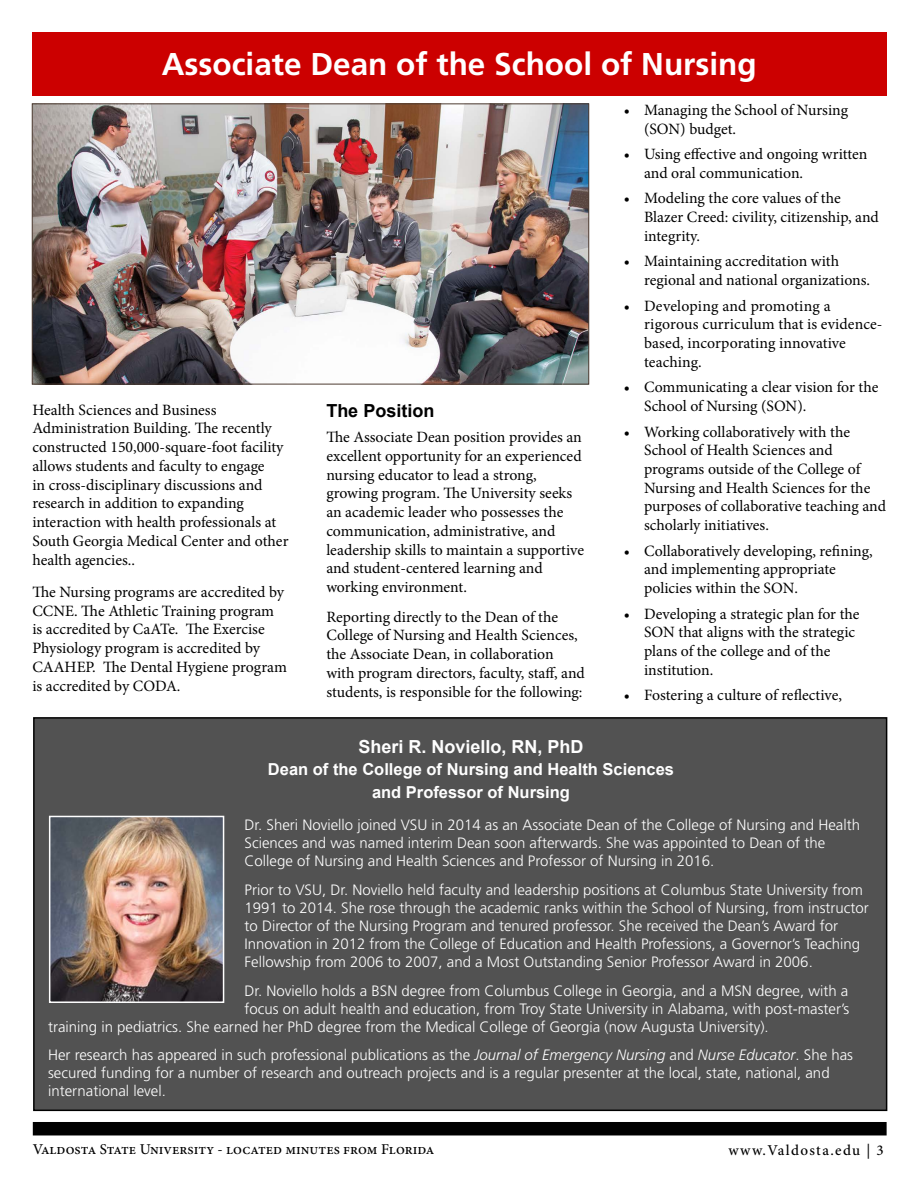
<style>
.page{position:relative;width:918px;height:1188px;background:#fff}
.page>*{position:absolute;margin:0;border:0;box-sizing:border-box;transform-origin:0 0}
.t1{font:700 31.5px "Frutiger";color:#fff}
.t2{font:700 18px "Arial";color:#fefefe}
.t3{font:700 18px "Arial";color:#000}
.t4{font:700 16.5px/22.5px "Arial";color:#fefefe;text-align:center}
.t5{font:15.75px/18.8px "Minion Pro";color:#000}
.t6{font:300 15px/18px "Frutiger";color:#fefefe}
.t7{font:500 15px "Minion Pro";color:#000}
.s1{font-style:italic}
</style>
<div class="page">
<img style="left:34px;top:105px;width:553px;height:277px">
<div style="left:32px;top:103px;width:557px;height:281px;border:1px solid #4e3c32"></div>
<div style="left:33px;top:1122px;width:854px;height:13px;background:#000"></div>
<div style="left:34px;top:718px;width:853px;height:392px;background:#525252"></div>
<div style="left:33px;top:717px;width:854px;height:394px;border:2px solid #000"></div>
<img style="left:52px;top:819px;width:169px;height:181px">
<div style="left:49px;top:816px;width:175px;height:187px;border:2px solid #fff"></div>
<div style="left:32px;top:32px;width:855px;height:64px;background:#c00"></div>
<h1 class="t1" style="left:162px;top:46px;width:597px">Associate Dean of the School of Nursing</h1>
<p class="t5" style="left:32px;top:400px;width:258px">Health Sciences and Business Administration Building. The recently constructed 150,000-square-foot facility allows students and faculty to engage<br>in cross-disciplinary discussions and research in addition to expanding interaction with health professionals at South Georgia Medical Center and other health agencies..</p>
<p class="t5" style="left:32px;top:583px;width:256px">The Nursing programs are accredited by CCNE. The Athletic Training program is accredited by CaATe. The Exercise Physiology program is accredited by CAAHEP. The Dental Hygiene program is accredited by CODA.</p>
<p class="t3" style="left:326px;top:398px;width:110px">The Position</p>
<p class="t5" style="left:326px;top:428px;width:259px">The Associate Dean position provides an excellent opportunity for an experienced nursing educator to lead a strong, growing program. The University seeks an academic leader who possesses the communication, administrative, and leadership skills to maintain a supportive and student-centered learning and working environment.</p>
<p class="t5" style="left:326px;top:607px;width:260px">Reporting directly to the Dean of the College of Nursing and Health Sciences, the Associate Dean, in collaboration with program directors, faculty, staff, and students, is responsible for the following:</p>
<p class="t5" style="left:644px;top:101px;width:206px;text-indent:-20px">• Managing the School of Nursing (SON) budget.</p>
<p class="t5" style="left:644px;top:145px;width:225px;text-indent:-20px">• Using effective and ongoing written and oral communication.</p>
<p class="t5" style="left:644px;top:189px;width:236px;text-indent:-20px">• Modeling the core values of the<br>Blazer Creed: civility, citizenship, and integrity.</p>
<p class="t5" style="left:644px;top:252px;width:228px;text-indent:-20px">• Maintaining accreditation with regional and national organizations.</p>
<p class="t5" style="left:644px;top:296px;width:240px;text-indent:-20px">• Developing and promoting a rigorous curriculum that is evidence&shy;based, incorporating innovative teaching.</p>
<p class="t5" style="left:644px;top:378px;width:236px;text-indent:-20px">• Communicating a clear vision for the<br>School of Nursing (SON).</p>
<p class="t5" style="left:644px;top:422px;width:243px;text-indent:-20px">• Working collaboratively with the School of Health Sciences and programs outside of the College of Nursing and Health Sciences for the purposes of collaborative teaching and scholarly initiatives.</p>
<p class="t5" style="left:644px;top:541px;width:230px;text-indent:-20px">• Collaboratively developing, refining, and implementing appropriate policies within the SON.</p>
<p class="t5" style="left:644px;top:604px;width:217px;text-indent:-20px">• Developing a strategic plan for the<br>SON that aligns with the strategic plans of the college and of the institution.</p>
<p class="t5" style="left:624px;top:686px;width:220px">• Fostering a culture of reflective,</p>
<p class="t2" style="left:359px;top:734px;width:227px">Sheri R. Noviello, RN, PhD</p>
<p class="t4" style="left:268px;top:759px;width:408px">Dean of the College of Nursing and Health Sciences and Professor of Nursing</p>
<p class="t6" style="left:245px;top:816px;width:617px">Dr. Sheri Noviello joined VSU in 2014 as an Associate Dean of the College of Nursing and Health<br>Sciences and was named interim Dean soon afterwards. She was appointed to Dean of the<br>College of Nursing and Health Sciences and Professor of Nursing in 2016.</p>
<p class="t6" style="left:245px;top:881px;width:626px">Prior to VSU, Dr. Noviello held faculty and leadership positions at Columbus State University from 1991 to 2014. She rose through the academic ranks within the School of Nursing, from instructor to Director of the Nursing Program and tenured professor. She received the Dean’s Award for Innovation in 2012 from the College of Education and Health Professions, a Governor’s Teaching Fellowship from 2006 to 2007, and a Most Outstanding Senior Professor Award in 2006.</p>
<p class="t6" style="left:245px;top:981px;width:605px">Dr. Noviello holds a BSN degree from Columbus College in Georgia, and a MSN degree, with a</p>
<p class="t6" style="left:245px;top:999px;width:606px">focus on adult health and education, from Troy State University in Alabama, with post-master’s</p>
<p class="t6" style="left:48px;top:1017px;width:722px">training in pediatrics. She earned her PhD degree from the Medical College of Georgia (now Augusta University).</p>
<p class="t6" style="left:48px;top:1046px;width:806px">Her research has appeared in such professional publications as the <span class="s1">Journal of Emergency Nursing</span> and <span class="s1">Nurse Educator</span>. She has secured funding for a number of research and outreach projects and is a regular presenter at the local, state, national, and international level.</p>
<p class="t7" style="left:33px;top:1139px;width:403px">Valdosta State University - located minutes from Florida</p>
<p class="t7" style="left:728px;top:1140px;width:157px">www.Valdosta.edu | 3</p>
</div>
